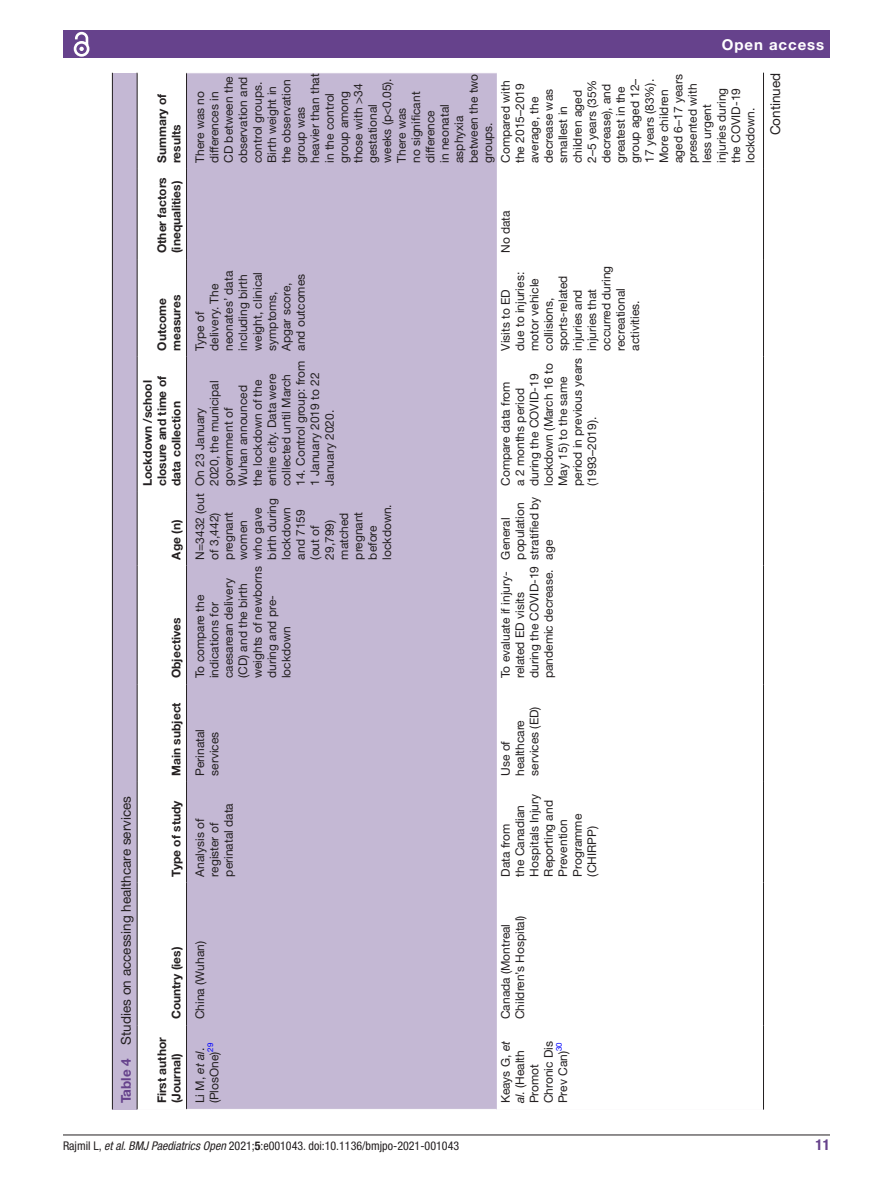
<style>
.page{position:relative;width:893px;height:1191px;background:#fff}
.page>*{position:absolute;margin:0;border:0;box-sizing:border-box;transform-origin:0 0}
.t1{font:700 15px "Helvetica Neue LT Std";letter-spacing:.065em;color:#fff}
.t2{font:700 condensed 15px "Helvetica Neue LT Std";color:#66428c}
.t3{font:13.5px "Helvetica Neue LT Std";color:#231f20}
.t4{font:12px/14.4px "Helvetica Neue LT Std";color:#231f20}
.t5{font:700 12px/14.4px "Helvetica Neue LT Std";color:#231f20}
.t6{font:condensed 12px "Helvetica Neue LT Std";color:#231f20}
.t7{font:7.95px "Helvetica Neue LT Std";color:#00f}
.s1{font-weight:700;color:#66428c}
.s2{font-style:italic}
.s3{font-weight:700}
</style>
<div class="page">
<hr style="left:63px;top:1134px;width:767px;height:1px;background:#231f20">
<div style="left:63px;top:31px;width:767px;height:27px;background:#66428c"></div>
<svg style="left:73px;top:31px;width:17px;height:26px"></svg>
<div style="left:113px;top:73px;width:651px;height:1036px;background:#c4b8d4"></div>
<hr style="left:112px;top:73px;width:1px;height:1036px;background:#231f20">
<div style="left:138px;top:73px;width:625px;height:1036px;background:#fff"></div>
<svg style="left:187px;top:73px;width:310px;height:1036px"></svg>
<hr style="left:137px;top:1025px;width:1px;height:84px;background:#231f20">
<hr style="left:186px;top:1025px;width:1px;height:84px;background:#231f20">
<hr style="left:137px;top:882px;width:1px;height:143px;background:#231f20">
<hr style="left:186px;top:882px;width:1px;height:143px;background:#231f20">
<hr style="left:137px;top:782px;width:1px;height:100px;background:#231f20">
<hr style="left:186px;top:782px;width:1px;height:100px;background:#231f20">
<hr style="left:137px;top:684px;width:1px;height:98px;background:#231f20">
<hr style="left:186px;top:684px;width:1px;height:98px;background:#231f20">
<hr style="left:137px;top:565px;width:1px;height:119px;background:#231f20">
<hr style="left:186px;top:565px;width:1px;height:119px;background:#231f20">
<hr style="left:137px;top:492px;width:1px;height:73px;background:#231f20">
<hr style="left:186px;top:492px;width:1px;height:73px;background:#231f20">
<hr style="left:137px;top:357px;width:1px;height:135px;background:#231f20">
<hr style="left:186px;top:357px;width:1px;height:135px;background:#231f20">
<hr style="left:137px;top:259px;width:1px;height:98px;background:#231f20">
<hr style="left:186px;top:259px;width:1px;height:98px;background:#231f20">
<hr style="left:137px;top:169px;width:1px;height:90px;background:#231f20">
<hr style="left:186px;top:169px;width:1px;height:90px;background:#231f20">
<hr style="left:137px;top:73px;width:1px;height:96px;background:#231f20">
<hr style="left:186px;top:73px;width:1px;height:96px;background:#231f20">
<hr style="left:763px;top:1025px;width:1px;height:84px;background:#231f20">
<hr style="left:763px;top:882px;width:1px;height:143px;background:#231f20">
<hr style="left:763px;top:782px;width:1px;height:100px;background:#231f20">
<hr style="left:763px;top:684px;width:1px;height:98px;background:#231f20">
<hr style="left:763px;top:565px;width:1px;height:119px;background:#231f20">
<hr style="left:763px;top:492px;width:1px;height:73px;background:#231f20">
<hr style="left:763px;top:357px;width:1px;height:135px;background:#231f20">
<hr style="left:763px;top:259px;width:1px;height:98px;background:#231f20">
<hr style="left:763px;top:169px;width:1px;height:90px;background:#231f20">
<hr style="left:763px;top:73px;width:1px;height:96px;background:#231f20">
<p class="t5" style="left:154px;top:163px;width:71px;rotate:-90deg">Summary of results</p>
<p class="t5" style="left:154px;top:253px;width:78px;rotate:-90deg">Other factors (inequalities)</p>
<p class="t5" style="left:154px;top:351px;width:57px;rotate:-90deg">Outcome measures</p>
<p class="t5" style="left:140px;top:486px;width:111px;rotate:-90deg">Lockdown /school closure and time of data collection</p>
<p class="t5" style="left:169px;top:559px;width:42px;rotate:-90deg">Age (n)</p>
<p class="t3" style="left:118px;top:1103px;width:309px;rotate:-90deg"><span class="s1">Table 4</span> Studies on accessing healthcare services</p>
<p class="t5" style="left:169px;top:678px;width:62px;rotate:-90deg">Objectives</p>
<p class="t5" style="left:169px;top:776px;width:75px;rotate:-90deg">Main subject</p>
<p class="t5" style="left:169px;top:876px;width:78px;rotate:-90deg">Type of study</p>
<p class="t5" style="left:169px;top:1019px;width:74px;rotate:-90deg">Country (ies)</p>
<p class="t5" style="left:154px;top:1103px;width:68px;rotate:-90deg">First author (Journal)</p>
<p class="t1" style="left:722px;top:35px;width:104px">Open access</p>
<p class="t4" style="left:498px;top:163px;width:90px;rotate:-90deg">Compared with the 2015–2019 average, the decrease was smallest in children aged<br>2–5 years (35% decrease), and greatest in the group aged 12–<br>17 years (83%).<br>More children aged 6–17 years presented with less urgent injuries during the COVID-19 lockdown.</p>
<p class="t3" style="left:767px;top:135px;width:64px;rotate:-90deg">Continued</p>
<p class="t4" style="left:192px;top:163px;width:91px;rotate:-90deg">There was no differences in<br>CD between the observation and control groups.<br>Birth weight in the observation group was heavier than that in the control group among those with &gt;34 gestational weeks (p&lt;0.05).<br>There was<br>no significant difference<br>in neonatal asphyxia between the two groups.</p>
<p class="t4" style="left:192px;top:351px;width:81px;rotate:-90deg">Type of delivery. The neonates’ data including birth weight, clinical symptoms,<br>Apgar score, and outcomes</p>
<p class="t4" style="left:293px;top:486px;width:127px;rotate:-90deg">14. Control group: from<br>1 January 2019 to 22<br>January 2020.</p>
<p class="t4" style="left:192px;top:486px;width:114px;rotate:-90deg">On 23 January<br>2020, the municipal government of<br>Wuhan announced the lockdown of the entire city. Data were collected until March</p>
<p class="t4" style="left:192px;top:559px;width:68px;rotate:-90deg">N=3432 (out of 3,442) pregnant women<br>who gave birth during lockdown and 7159 (out of<br>29,799) matched pregnant before lockdown.</p>
<p class="t4" style="left:192px;top:678px;width:113px;rotate:-90deg">To compare the indications for caesarean delivery (CD) and the birth weights of newborns during and pre&shy;lockdown</p>
<p class="t4" style="left:192px;top:776px;width:48px;rotate:-90deg">Perinatal services</p>
<p class="t4" style="left:192px;top:876px;width:75px;rotate:-90deg">Analysis of register of perinatal data</p>
<p class="t4" style="left:192px;top:1019px;width:80px;rotate:-90deg">China (Wuhan)</p>
<p class="t7" style="left:206px;top:1051px;width:10px;rotate:-90deg">29</p>
<p class="t4" style="left:192px;top:1103px;width:57px;rotate:-90deg">Li M, <span class="s2">et al</span>. (PlosOne)</p>
<p class="t4" style="left:498px;top:253px;width:44px;rotate:-90deg">No data</p>
<p class="t4" style="left:498px;top:351px;width:87px;rotate:-90deg">Visits to ED<br>due to injuries: motor vehicle collisions, sports-related injuries and injuries that occurred during recreational activities.</p>
<p class="t4" style="left:498px;top:486px;width:130px;rotate:-90deg">Compare data from<br>a 2 months period during the COVID-19 lockdown (March 16 to<br>May 15) to the same period in previous years (1993–2019).</p>
<p class="t4" style="left:498px;top:559px;width:64px;rotate:-90deg">General population stratified by age</p>
<p class="t4" style="left:498px;top:678px;width:114px;rotate:-90deg">To evaluate if injury&shy;related ED visits during the COVID-19 pandemic decrease.</p>
<p class="t4" style="left:498px;top:776px;width:71px;rotate:-90deg">Use of healthcare services (ED)</p>
<p class="t4" style="left:498px;top:876px;width:84px;rotate:-90deg">Data from<br>the Canadian<br>Hospitals Injury<br>Reporting and<br>Prevention<br>Programme (CHIRPP)</p>
<p class="t4" style="left:498px;top:1019px;width:105px;rotate:-90deg">Canada (Montreal<br>Children’s Hospital)</p>
<p class="t4" style="left:498px;top:1103px;width:64px;rotate:-90deg">Keays G, <span class="s2">et al</span>. (Health<br>Promot<br>Chronic Dis<br>Prev Can)</p>
<p class="t7" style="left:554px;top:1051px;width:10px;rotate:-90deg">30</p>
<p class="t6" style="left:63px;top:1138px;width:398px">Rajmil L, <span class="s2">et al</span>. <span class="s2">BMJ Paediatrics Open</span> 2021;<span class="s3">5</span>:e001043. doi:10.1136/bmjpo-2021-001043</p>
<p class="t2" style="left:816px;top:1135px;width:16px">11</p>
</div>
